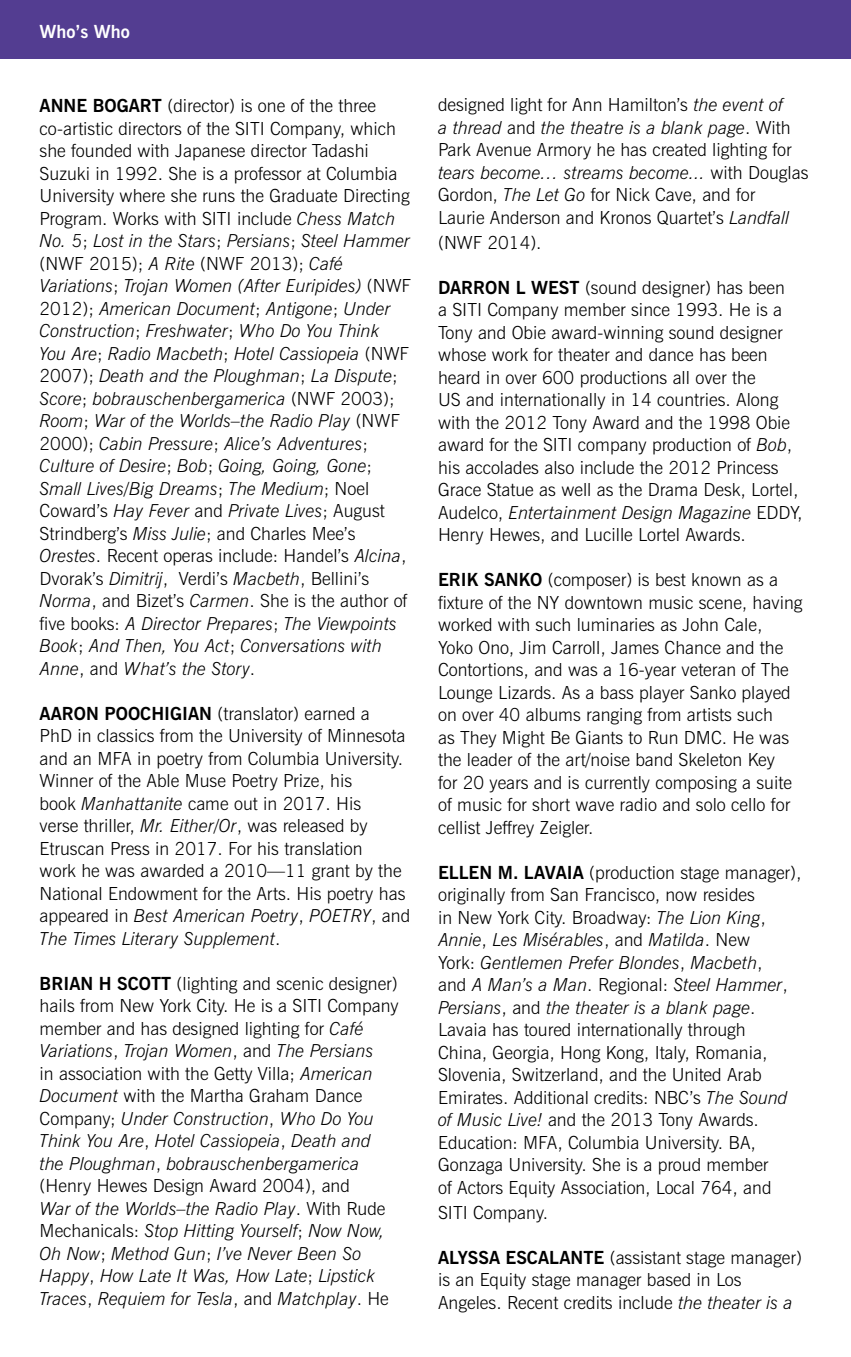
<style>
.page{position:relative;width:851px;height:1357px;background:#fff}
.page>*{position:absolute;margin:0;border:0;box-sizing:border-box;transform-origin:0 0}
.t1{font:300 18px/22.5px "News Gothic BT";color:#000}
.t2{font:italic 300 18px/22.5px "News Gothic BT";color:#000}
.t3{font:700 18px "News Gothic BT";color:#fff}
.s1{font-weight:700;font-style:normal}
.s2{font-style:normal}
.s3{font-weight:700}
.s4{font-style:italic}
</style>
<div class="page">
<div style="left:0;top:0;width:850px;height:59px;background:#533d91"></div>
<p class="t3" style="left:40px;top:21px;width:92px">Who’s Who</p>
<p class="t2" style="left:40px;top:94px;width:373px"><span class="s1">ANNE BOGART</span> <span class="s2">(director) is one of the three co-artistic directors of the SITI Company, which she founded with Japanese director Tadashi Suzuki in 1992. She is a professor at Columbia University where she runs the Graduate Directing Program. Works with SITI include</span> Chess Match No. 5<span class="s2">;</span> Lost in the Stars<span class="s2">;</span> Persians<span class="s2">;</span> Steel Hammer <span class="s2">(NWF 2015);</span> A Rite <span class="s2">(NWF 2013);</span> Café Variations<span class="s2">;</span> Trojan Women (After Euripides) <span class="s2">(NWF 2012);</span> American Document<span class="s2">;</span> Antigone<span class="s2">;</span> Under Construction<span class="s2">;</span> Freshwater<span class="s2">;</span> Who Do You Think<br>You Are<span class="s2">;</span> Radio Macbeth<span class="s2">;</span> Hotel Cassiopeia <span class="s2">(NWF 2007);</span> Death and the Ploughman<span class="s2">;</span> La Dispute<span class="s2">; </span>Score<span class="s2">;</span> bobrauschenbergamerica <span class="s2">(NWF 2003); </span>Room<span class="s2">;</span> War of the Worlds–the Radio Play <span class="s2">(NWF 2000);</span> Cabin Pressure<span class="s2">;</span> Alice’s Adventures<span class="s2">; </span>Culture of Desire<span class="s2">;</span> Bob<span class="s2">;</span> Going, Going, Gone<span class="s2">; </span>Small Lives/Big Dreams<span class="s2">;</span> The Medium<span class="s2">; Noel Coward’s</span> Hay Fever <span class="s2">and</span> Private Lives<span class="s2">; August Strindberg’s</span> Miss Julie<span class="s2">; and Charles Mee’s </span>Orestes<span class="s2">. Recent operas include: Handel’s</span> Alcina<span class="s2">, Dvorak’s</span> Dimitrij<span class="s2">, Verdi’s</span> Macbeth<span class="s2">, Bellini’s </span>Norma<span class="s2">, and Bizet’s</span> Carmen<span class="s2">. She is the author of five books:</span> A Director Prepares<span class="s2">;</span> The Viewpoints Book<span class="s2">;</span> And Then, You Act<span class="s2">;</span> Conversations with Anne<span class="s2">, and</span> What’s the Story<span class="s2">.</span></p>
<p class="t1" style="left:40px;top:702px;width:372px"><span class="s3">AARON POOCHIGIAN</span> (translator) earned a<br>PhD in classics from the University of Minnesota and an MFA in poetry from Columbia University.<br>Winner of the Able Muse Poetry Prize, his<br>book <span class="s4">Manhattanite</span> came out in 2017. His<br>verse thriller, <span class="s4">Mr. Either/Or</span>, was released by Etruscan Press in 2017. For his translation<br>work he was awarded a 2010—11 grant by the National Endowment for the Arts. His poetry has appeared in <span class="s4">Best American Poetry</span>, <span class="s4">POETRY</span>, and <span class="s4">The Times Literary Supplement</span>.</p>
<p class="t2" style="left:40px;top:972px;width:360px"><span class="s1">BRIAN H SCOTT</span> <span class="s2">(lighting and scenic designer) hails from New York City. He is a SITI Company member and has designed lighting for</span> Café Variations<span class="s2">,</span> Trojan Women<span class="s2">, and</span> The Persians<br><span class="s2">in association with the Getty Villa;</span> American Document <span class="s2">with the Martha Graham Dance Company;</span> Under Construction<span class="s2">,</span> Who Do You Think You Are<span class="s2">,</span> Hotel Cassiopeia<span class="s2">,</span> Death and the Ploughman<span class="s2">,</span> bobrauschenbergamerica <span class="s2">(Henry Hewes Design Award 2004), and<br></span>War of the Worlds–the Radio Play<span class="s2">. With Rude Mechanicals:</span> Stop Hitting Yourself<span class="s2">;</span> Now Now, Oh Now<span class="s2">;</span> Method Gun<span class="s2">;</span> I’ve Never Been So Happy<span class="s2">,</span> How Late It Was, How Late<span class="s2">;</span> Lipstick Traces<span class="s2">,</span> Requiem for Tesla<span class="s2">, and</span> Matchplay<span class="s2">. He</span></p>
<p class="t1" style="left:438px;top:94px;width:372px">designed light for Ann Hamilton’s <span class="s4">the event of<br>a thread</span> and <span class="s4">the theatre is a blank page</span>. With Park Avenue Armory he has created lighting for <span class="s4">tears become… streams become...</span> with Douglas Gordon, <span class="s4">The Let Go</span> for Nick Cave, and for<br>Laurie Anderson and Kronos Quartet’s <span class="s4">Landfall</span></p>
<p class="t1" style="left:438px;top:231px;width:105px">(NWF 2014).</p>
<p class="t1" style="left:438px;top:276px;width:366px"><span class="s3">DARRON L WEST</span> (sound designer) has been<br>a SITI Company member since 1993. He is a Tony and Obie award-winning sound designer whose work for theater and dance has been heard in over 600 productions all over the<br>US and internationally in 14 countries. Along with the 2012 Tony Award and the 1998 Obie award for the SITI company production of <span class="s4">Bob</span>, his accolades also include the 2012 Princess Grace Statue as well as the Drama Desk, Lortel, Audelco, <span class="s4">Entertainment Design Magazine</span> EDDY, Henry Hewes, and Lucille Lortel Awards.</p>
<p class="t1" style="left:438px;top:568px;width:366px"><span class="s3">ERIK SANKO</span> (composer) is best known as a fixture of the NY downtown music scene, having worked with such luminaries as John Cale,<br>Yoko Ono, Jim Carroll, James Chance and the Contortions, and was a 16-year veteran of The Lounge Lizards. As a bass player Sanko played on over 40 albums ranging from artists such<br>as They Might Be Giants to Run DMC. He was the leader of the art/noise band Skeleton Key<br>for 20 years and is currently composing a suite of music for short wave radio and solo cello for cellist Jeffrey Zeigler.</p>
<p class="t1" style="left:438px;top:861px;width:365px"><span class="s3">ELLEN M. LAVAIA</span> (production stage manager), originally from San Francisco, now resides<br>in New York City. Broadway: <span class="s4">The Lion King</span>, <span class="s4">Annie</span>, <span class="s4">Les Misérables</span>, and <span class="s4">Matilda</span>. New<br>York: <span class="s4">Gentlemen Prefer Blondes</span>, <span class="s4">Macbeth</span>,<br>and <span class="s4">A Man’s a Man</span>. Regional: <span class="s4">Steel Hammer</span>, <span class="s4">Persians</span>, and <span class="s4">the theater is a blank page</span>.<br>Lavaia has toured internationally through<br>China, Georgia, Hong Kong, Italy, Romania, Slovenia, Switzerland, and the United Arab Emirates. Additional credits: NBC’s <span class="s4">The Sound of Music Live!</span> and the 2013 Tony Awards.<br>Education: MFA, Columbia University. BA, Gonzaga University. She is a proud member<br>of Actors Equity Association, Local 764, and</p>
<p class="t1" style="left:438px;top:1201px;width:111px">SITI Company.</p>
<p class="t1" style="left:438px;top:1246px;width:365px"><span class="s3">ALYSSA ESCALANTE</span> (assistant stage manager) is an Equity stage manager based in Los<br>Angeles. Recent credits include <span class="s4">the theater is a</span></p>
</div>
